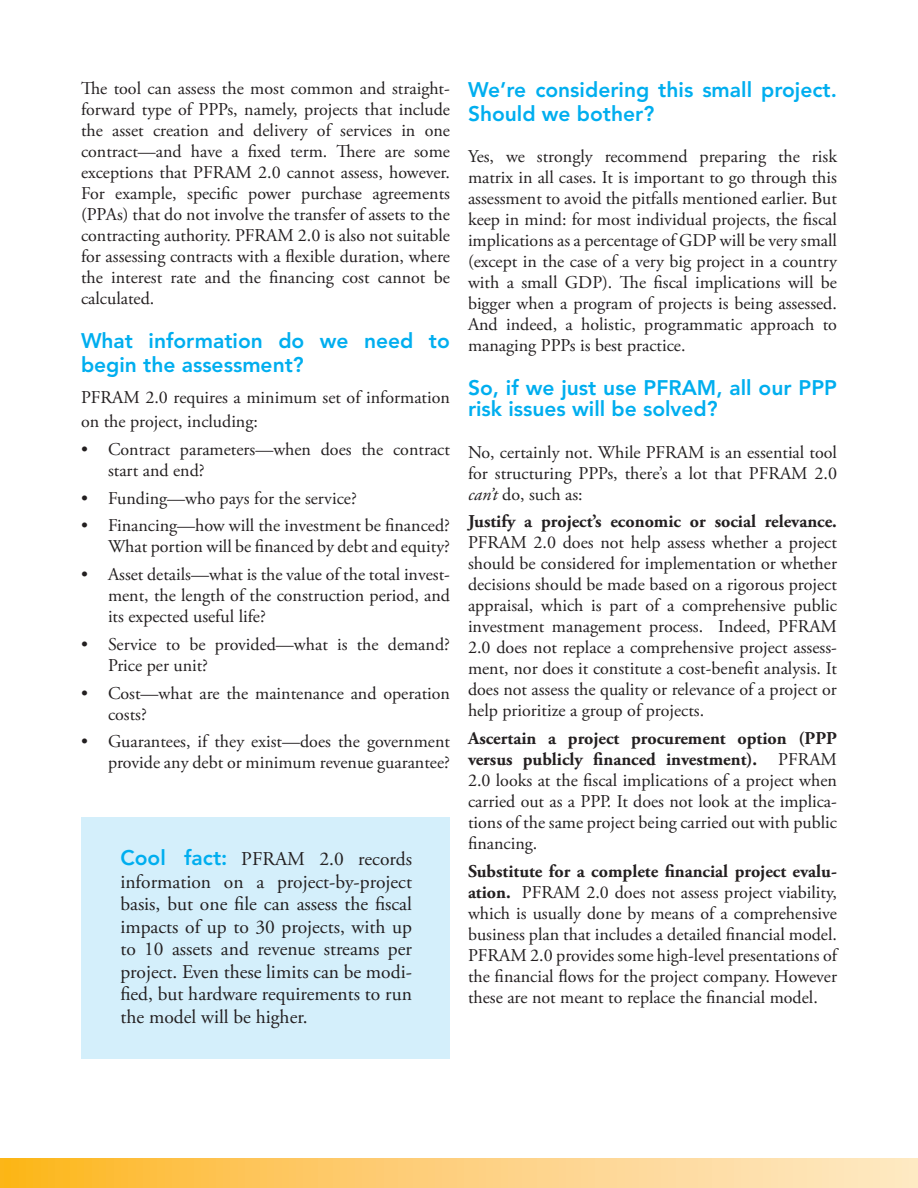
<style>
.page{position:relative;width:918px;height:1188px;background:#fff}
.page>*{position:absolute;margin:0;border:0;box-sizing:border-box;transform-origin:0 0}
.Questions{font:800 21px/24px "Avenir LT Std";color:#00aeef}
.Questions-2{font:19.5px/22.5px "Adobe Garamond Pro";color:#231f20;text-align:justify}
.Answers{font:18px/21px "Adobe Garamond Pro";color:#231f20;text-align:justify}
.Questions-3{font:18px/21px "Adobe Garamond Pro";color:#231f20;text-align:justify}
.s1{font-family:"Avenir LT Std";font-weight:800;font-size:21px;color:#00aeef}
.s2{font-style:italic}
.s3{font-weight:700}
</style>
<div class="page">
<svg style="left:0;top:1158px;width:918px;height:30px;background:#fdcf78"></svg>
<div style="left:81px;top:818px;width:369px;height:241px;background:#d4effb"></div>
<p class="Answers" style="left:81px;top:78px;width:371px">The tool can assess the most common and straight&shy;forward type of PPPs, namely, projects that include the asset creation and delivery of services in one contract—and have a fixed term. There are some exceptions that PFRAM 2.0 cannot assess, however.<br>For example, specific power purchase agreements (PPAs) that do not involve the transfer of assets to the contracting authority. PFRAM 2.0 is also not suitable for assessing contracts with a flexible duration, where the interest rate and the financing cost cannot be calculated.</p>
<p class="Questions" style="left:81px;top:329px;width:370px">What information do we need to begin the assessment?</p>
<p class="Answers" style="left:81px;top:386px;width:371px;line-height:24px">PFRAM 2.0 requires a minimum set of information on the project, including:</p>
<p class="Answers" style="left:108px;top:439px;width:343px;text-indent:-27px">• Contract parameters—when does the contract start and end?</p>
<p class="Answers" style="left:81px;top:488px;width:277px">• Funding—who pays for the service?</p>
<p class="Answers" style="left:81px;top:516px;width:371px;text-align:right">• Financing—how will the investment be financed?<br>What portion will be financed by debt and equity?</p>
<p class="Answers" style="left:108px;top:564px;width:344px;text-indent:-27px">• Asset details—what is the value of the total invest&shy;ment, the length of the construction period, and its expected useful life?</p>
<p class="Answers" style="left:108px;top:634px;width:343px;text-indent:-27px">• Service to be provided—what is the demand?<br>Price per unit?</p>
<p class="Answers" style="left:108px;top:683px;width:344px;text-indent:-27px">• Cost—what are the maintenance and operation costs?</p>
<p class="Answers" style="left:81px;top:732px;width:370px;text-align:right">• Guarantees, if they exist—does the government provide any debt or minimum revenue guarantee?</p>
<p class="Questions-2" style="left:120px;top:849px;width:293px"><span class="s1">Cool fact:</span> PFRAM 2.0 records information on a project-by-project basis, but one file can assess the fiscal impacts of up to 30 projects, with up to 10 assets and revenue streams per project. Even these limits can be modi&shy;fied, but hardware requirements to run the model will be higher.</p>
<p class="Questions" style="left:468px;top:78px;width:370px">We’re considering this small project.<br>Should we bother?</p>
<p class="Questions-3" style="left:468px;top:147px;width:371px">Yes, we strongly recommend preparing the risk matrix in all cases. It is important to go through this assessment to avoid the pitfalls mentioned earlier. But keep in mind: for most individual projects, the fiscal implications as a percentage of GDP will be very small (except in the case of a very big project in a country with a small GDP). The fiscal implications will be bigger when a program of projects is being assessed.<br>And indeed, a holistic, programmatic approach to managing PPPs is best practice.</p>
<p class="Questions" style="left:468px;top:378px;width:371px;line-height:21px">So, if we just use PFRAM, all our PPP risk issues will be solved?</p>
<p class="Questions-3" style="left:468px;top:442px;width:371px">No, certainly not. While PFRAM is an essential tool for structuring PPPs, there’s a lot that PFRAM 2.0 <span class="s2">can’t</span> do, such as:</p>
<p class="Answers" style="left:468px;top:512px;width:371px"><span class="s3">Justify a project’s economic or social relevance.<br></span>PFRAM 2.0 does not help assess whether a project should be considered for implementation or whether decisions should be made based on a rigorous project appraisal, which is part of a comprehensive public investment management process. Indeed, PFRAM 2.0 does not replace a comprehensive project assess&shy;ment, nor does it constitute a cost-benefit analysis. It does not assess the quality or relevance of a project or help prioritize a group of projects.</p>
<p class="Answers" style="left:468px;top:729px;width:371px"><span class="s3">Ascertain a project procurement option (PPP versus publicly financed investment).</span> PFRAM 2.0 looks at the fiscal implications of a project when carried out as a PPP. It does not look at the implica&shy;tions of the same project being carried out with public financing.</p>
<p class="Answers" style="left:468px;top:861px;width:371px"><span class="s3">Substitute for a complete financial project evalu&shy;ation.</span> PFRAM 2.0 does not assess project viability, which is usually done by means of a comprehensive business plan that includes a detailed financial model.<br>PFRAM 2.0 provides some high-level presentations of the financial flows for the project company. However these are not meant to replace the financial model.</p>
</div>
